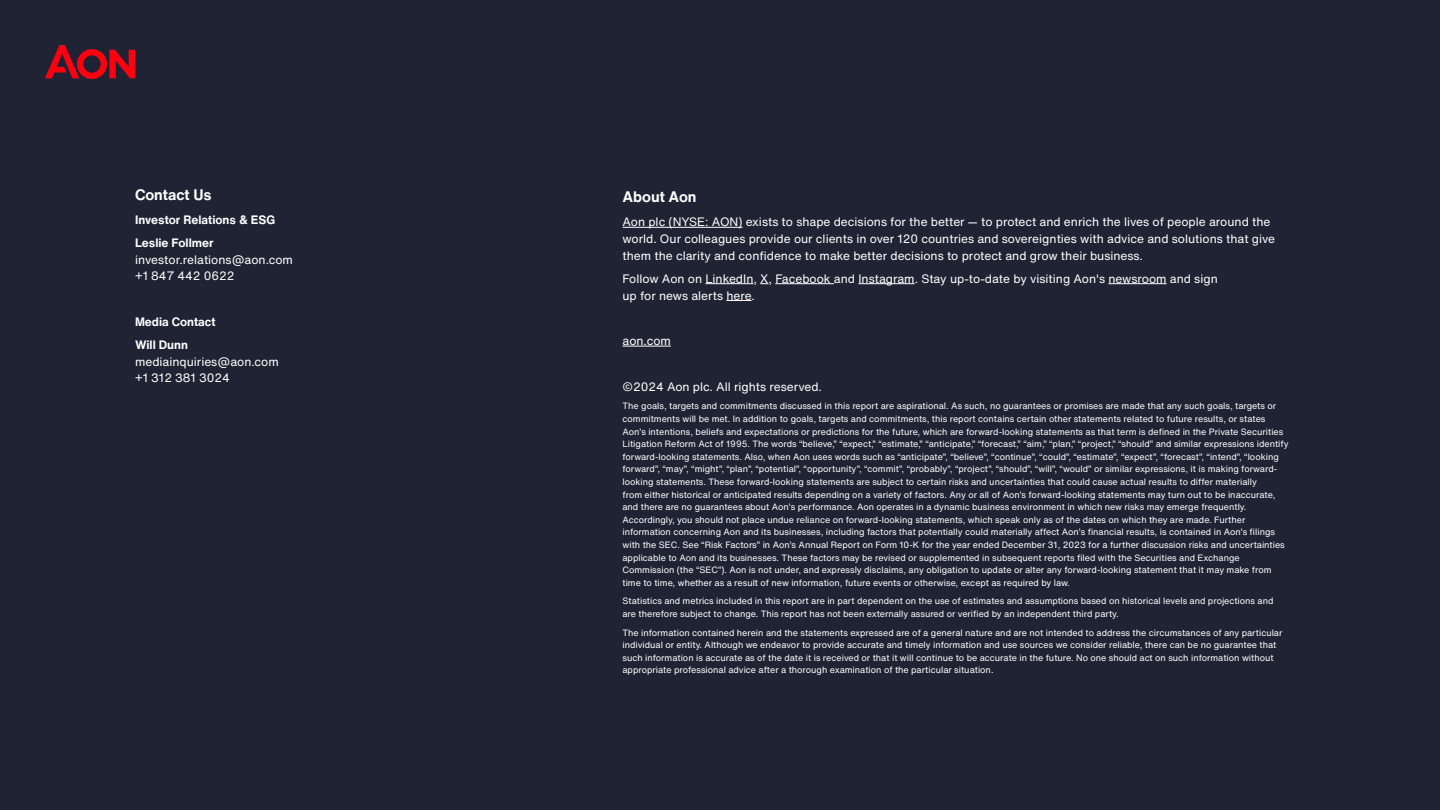
<style>
.page{position:relative;width:1440px;height:810px;background:#202334}
.page>*{position:absolute;margin:0;border:0;box-sizing:border-box;transform-origin:0 0}
.t1{font:700 15px "Helvetica Now Text";color:#fff}
.t2{font:12px/16.8px "Helvetica Now Text";color:#fff}
.t3{font:700 12px/22.8px "Helvetica Now Text";color:#fff}
.t4{font:9px/12.6px "Helvetica Now Text";color:#fff}
</style>
<div class="page">
<hr style="left:622px;top:227px;width:121px;height:1px;background:#fff">
<hr style="left:705px;top:283px;width:48px;height:1px;background:#fff">
<hr style="left:775px;top:283px;width:59px;height:1px;background:#fff">
<hr style="left:858px;top:283px;width:57px;height:1px;background:#fff">
<hr style="left:1108px;top:283px;width:59px;height:1px;background:#fff">
<svg style="left:726px;top:300px;width:26px;height:1px"></svg>
<hr style="left:622px;top:346px;width:49px;height:1px;background:#fff">
<svg style="left:45px;top:45px;width:90px;height:34px"></svg>
<h1 class="t1" style="left:135px;top:184px;width:78px">Contact Us</h1>
<h2 class="t3" style="left:135px;top:208px;width:142px">Investor Relations &amp; ESG<br>Leslie Follmer</h2>
<h2 class="t2" style="left:135px;top:251px;width:160px">investor.relations@aon.com +1 847 442 0622</h2>
<h2 class="t3" style="left:135px;top:310px;width:82px">Media Contact<br>Will Dunn</h2>
<h2 class="t2" style="left:135px;top:353px;width:145px">mediainquiries@aon.com +1 312 381 3024</h2>
<h1 class="t1" style="left:622px;top:187px;width:76px">About Aon</h1>
<p class="t2" style="left:622px;top:214px;width:654px">Aon plc (NYSE: AON) exists to shape decisions for the better — to protect and enrich the lives of people around the world. Our colleagues provide our clients in over 120 countries and sovereignties with advice and solutions that give them the clarity and confidence to make better decisions to protect and grow their business.</p>
<h2 class="t2" style="left:622px;top:270px;width:597px">Follow Aon on LinkedIn, X, Facebook and Instagram. Stay up-to-date by visiting Aon's newsroom and sign up for news alerts here.</h2>
<h2 class="t2" style="left:622px;top:333px;width:50px">aon.com</h2>
<h2 class="t2" style="left:622px;top:378px;width:201px">©2024 Aon plc. All rights reserved.</h2>
<p class="t4" style="left:622px;top:400px;width:668px">The goals, targets and commitments discussed in this report are aspirational. As such, no guarantees or promises are made that any such goals, targets or commitments will be met. In addition to goals, targets and commitments, this report contains certain other statements related to future results, or states Aon’s intentions, beliefs and expectations or predictions for the future, which are forward-looking statements as that term is defined in the Private Securities Litigation Reform Act of 1995. The words “believe,” “expect,” “estimate,” “anticipate,” “forecast,” “aim,” “plan,” “project,” “should” and similar expressions identify forward-looking statements. Also, when Aon uses words such as “anticipate”, “believe”, “continue”, “could”, “estimate”, “expect”, “forecast”, “intend”, “looking forward”, “may”, “might”, “plan”, “potential”, “opportunity”, “commit”, “probably”, “project”, “should”, “will”, “would” or similar expressions, it is making forward&shy;looking statements. These forward-looking statements are subject to certain risks and uncertainties that could cause actual results to differ materially<br>from either historical or anticipated results depending on a variety of factors. Any or all of Aon’s forward-looking statements may turn out to be inaccurate, and there are no guarantees about Aon’s performance. Aon operates in a dynamic business environment in which new risks may emerge frequently.<br>Accordingly, you should not place undue reliance on forward-looking statements, which speak only as of the dates on which they are made. Further information concerning Aon and its businesses, including factors that potentially could materially affect Aon’s financial results, is contained in Aon’s filings with the SEC. See “Risk Factors” in Aon’s Annual Report on Form 10-K for the year ended December 31, 2023 for a further discussion risks and uncertainties applicable to Aon and its businesses. These factors may be revised or supplemented in subsequent reports filed with the Securities and Exchange Commission (the “SEC”). Aon is not under, and expressly disclaims, any obligation to update or alter any forward-looking statement that it may make from time to time, whether as a result of new information, future events or otherwise, except as required by law.</p>
<p class="t4" style="left:622px;top:595px;width:652px">Statistics and metrics included in this report are in part dependent on the use of estimates and assumptions based on historical levels and projections and are therefore subject to change. This report has not been externally assured or verified by an independent third party.</p>
<p class="t4" style="left:622px;top:626px;width:661px">The information contained herein and the statements expressed are of a general nature and are not intended to address the circumstances of any particular individual or entity. Although we endeavor to provide accurate and timely information and use sources we consider reliable, there can be no guarantee that such information is accurate as of the date it is received or that it will continue to be accurate in the future. No one should act on such information without appropriate professional advice after a thorough examination of the particular situation.</p>
</div>
